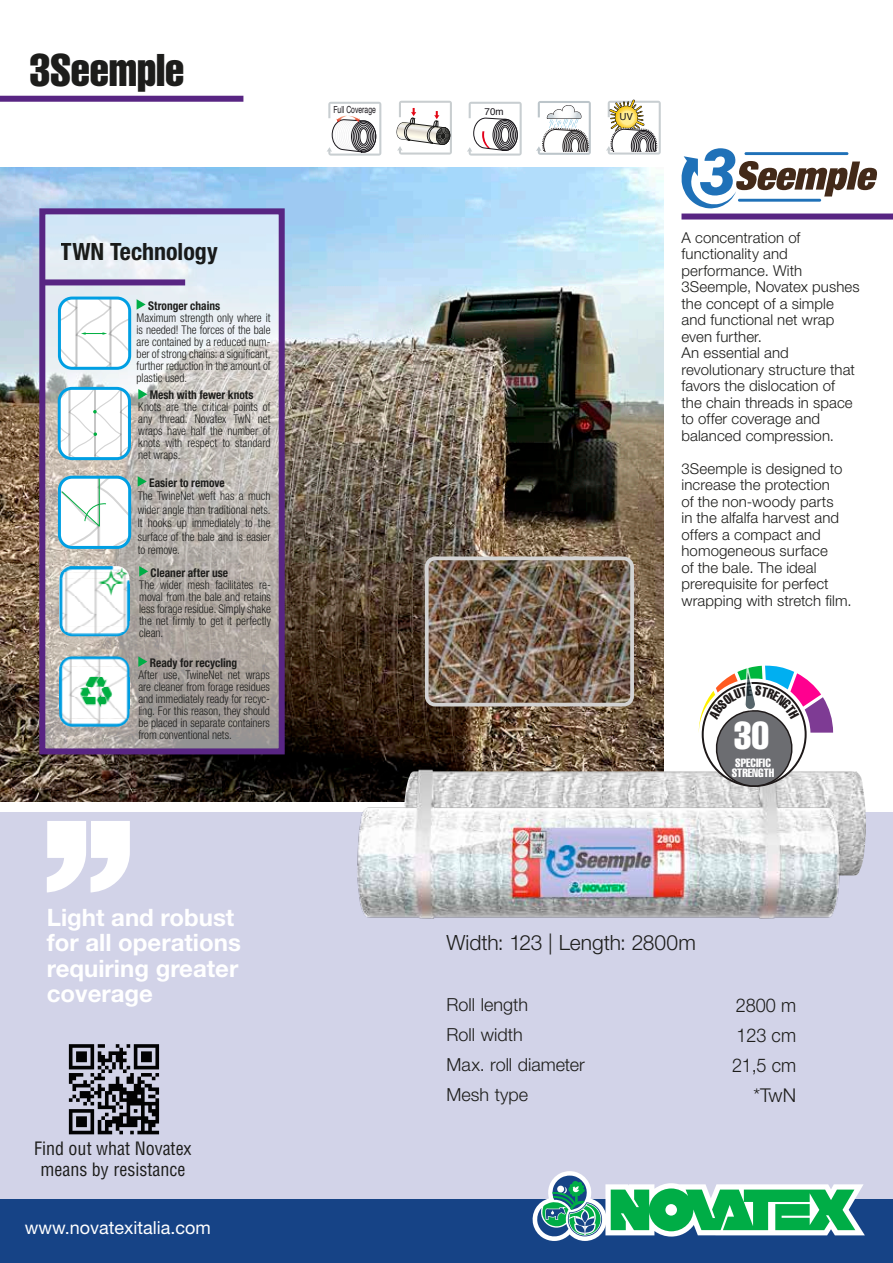
<style>
.page{position:relative;width:893px;height:1263px;background:#fff}
.page>*{position:absolute;margin:0;border:0;box-sizing:border-box;transform-origin:0 0}
.t1{font:45px "Helvetica LT Std Comp";letter-spacing:-.005em;color:#1d1d1b}
.t2{font:38.25px "Helvetica LT Std Comp";color:#fff}
.t3{font:700 24px/25.5px "Helvetica Neue LT Std";color:#fff}
.t4{font:700 condensed 24px "Helvetica Neue LT Std";color:#1d1d1b}
.t5{font:300 21px "Helvetica Neue LT Std";letter-spacing:-.005em;color:#1d1d1b}
.t6{font:300 19.05px "Helvetica Neue LT Std";color:#1d1d1b;scale:.95 1}
.t7{font:300 19.05px "Helvetica Neue LT Std";color:#1d1d1b}
.t8{font:300 18px "Helvetica Neue LT Std";color:#1d1d1b}
.t9{font:condensed 18px/21.6px "Helvetica LT Std";color:#1d1d1b;text-align:center}
.t10{font:18px "Helvetica Neue LT Std";color:#fff}
.t11{font:300 15px/16.5px "Helvetica Neue LT Std";letter-spacing:.005em;color:#1d1d1b}
.t12{font:300 condensed 12px/12px "Helvetica Neue LT Std";color:#1d1d1b;text-align:justify;scale:.95 1}
.t13{font:700 condensed 12px "Helvetica Neue LT Std";letter-spacing:.005em;color:#1d1d1b;scale:.95 1}
.t14{font:11.85px/10.8px "Helvetica LT Std Comp";color:#fff}
.t15{font:9.75px "Helvetica";color:#1a171c;scale:.7 1}
.t16{font:9.75px "Helvetica";color:#1a171c}
</style>
<div class="page">
<img style="left:0;top:167px;width:663px;height:634px">
<div style="left:0;top:812px;width:893px;height:451px;background:#d2d3e8"></div>
<div style="left:0;top:1199px;width:893px;height:64px;background:#164386"></div>
<div style="left:0;top:96px;width:243px;height:6px;background:#582583"></div>
<svg style="left:46px;top:215px;width:232px;height:532px;background:#c4c4c2"></svg>
<div style="left:39px;top:208px;width:246px;height:546px;border:6px solid #582583"></div>
<div style="left:44px;top:279px;width:141px;height:6px;background:#582583"></div>
<svg style="left:137px;top:299px;width:9px;height:11px"></svg>
<svg style="left:59px;top:298px;width:71px;height:70px"></svg>
<div style="left:58px;top:297px;width:73px;height:73px;border:3px solid #009fe3;border-radius:13px"></div>
<svg style="left:59px;top:477px;width:71px;height:70px"></svg>
<hr style="left:99px;top:477px;width:1px;height:49px;background:#00af41">
<div style="left:58px;top:476px;width:73px;height:73px;border:3px solid #009fe3;border-radius:13px"></div>
<svg style="left:59px;top:388px;width:70px;height:71px"></svg>
<div style="left:58px;top:387px;width:73px;height:73px;border:3px solid #009fe3;border-radius:13px"></div>
<svg style="left:138px;top:476px;width:9px;height:11px"></svg>
<svg style="left:138px;top:389px;width:9px;height:10px"></svg>
<svg style="left:138px;top:656px;width:9px;height:11px"></svg>
<svg style="left:532px;top:1171px;width:333px;height:70px"></svg>
<div style="left:681px;top:214px;width:212px;height:6px;background:#582583"></div>
<img style="left:61px;top:566px;width:67px;height:6px">
<img style="left:59px;top:572px;width:70px;height:60px">
<img style="left:62px;top:632px;width:64px;height:4px">
<svg style="left:139px;top:566px;width:9px;height:11px"></svg>
<img style="left:59px;top:656px;width:70px;height:71px">
<img style="left:427px;top:561px;width:205px;height:144px">
<div style="left:425px;top:556px;width:209px;height:150px;border:4px solid #d2d2d2;border-radius:9px"></div>
<svg style="left:681px;top:148px;width:196px;height:61px"></svg>
<img style="left:356px;top:752px;width:503px;height:167px">
<svg style="left:47px;top:821px;width:83px;height:71px"></svg>
<svg style="left:327px;top:102px;width:54px;height:54px"></svg>
<svg style="left:606px;top:99px;width:55px;height:56px"></svg>
<svg style="left:536px;top:101px;width:55px;height:54px"></svg>
<svg style="left:396px;top:101px;width:56px;height:54px"></svg>
<svg style="left:467px;top:102px;width:55px;height:54px"></svg>
<svg style="left:69px;top:1044px;width:90px;height:90px"></svg>
<svg style="left:699px;top:665px;width:134px;height:126px"></svg>
<h1 class="t1" style="left:29px;top:42px;width:156px">3Seemple</h1>
<h3 class="t4" style="left:61px;top:237px;width:158px">TWN Technology</h3>
<p class="t13" style="left:148px;top:298px;width:77px">Stronger chains</p>
<p class="t12" style="left:137px;top:311px;width:143px">Maximum strength only where it is needed! The forces of the bale are contained by a reduced num&shy;ber of strong chains: a significant, further reduction in the amount of plastic used.</p>
<p class="t13" style="left:150px;top:388px;width:111px">Mesh with fewer knots</p>
<p class="t12" style="left:138px;top:401px;width:141px">Knots are the critical points of any thread. Novatex TwN net wraps have half the number of knots with respect to standard net wraps.</p>
<p class="t13" style="left:149px;top:475px;width:81px">Easier to remove</p>
<p class="t12" style="left:138px;top:489px;width:141px;line-height:13.5px">The TwineNet weft has a much wider angle than traditional nets.<br>It hooks up immediately to the surface of the bale and is easier to remove.</p>
<p class="t13" style="left:151px;top:565px;width:83px">Cleaner after use</p>
<p class="t12" style="left:139px;top:578px;width:140px">The wider mesh facilitates re&shy;moval from the bale and retains less forage residue. Simply shake the net firmly to get it perfectly clean.</p>
<p class="t13" style="left:150px;top:655px;width:94px">Ready for recycling</p>
<p class="t12" style="left:138px;top:668px;width:140px">After use, TwineNet net wraps are cleaner from forage residues and immediately ready for recyc&shy;ling. For this reason, they should be placed in separate containers from conventional nets.</p>
<p class="t15" style="left:333px;top:102px;width:62px">Full Coverage</p>
<h3 class="t3" style="left:47px;top:904px;width:196px">Light and robust for all operations requiring greater coverage</h3>
<h3 class="t9" style="left:34px;top:1137px;width:159px">Find out what Novatex means by resistance</h3>
<h3 class="t10" style="left:25px;top:1217px;width:187px">www.novatexitalia.com</h3>
<p class="t16" style="left:485px;top:104px;width:20px">70m</p>
<p class="t16" style="left:619px;top:109px;width:15px">UV</p>
<p class="t11" style="left:681px;top:229px;width:180px">A concentration of functionality and performance. With<br>3Seemple, Novatex pushes the concept of a simple and functional net wrap even further.<br>An essential and revolutionary structure that favors the dislocation of<br>the chain threads in space to offer coverage and balanced compression.</p>
<p class="t11" style="left:681px;top:460px;width:171px">3Seemple is designed to increase the protection<br>of the non-woody parts<br>in the alfalfa harvest and offers a compact and homogeneous surface<br>of the bale. The ideal prerequisite for perfect wrapping with stretch film.</p>
<h2 class="t2" style="left:734px;top:711px;width:37px">30</h2>
<p class="t14" style="left:732px;top:757px;width:44px">SPECIFIC<br>STRENGTH</p>
<h3 class="t5" style="left:446px;top:929px;width:251px">Width: 123 | Length: 2800m</h3>
<h3 class="t8" style="left:446px;top:994px;width:83px">Roll length</h3>
<h3 class="t6" style="left:736px;top:993px;width:65px">2800 m</h3>
<h3 class="t8" style="left:446px;top:1024px;width:78px">Roll width</h3>
<h3 class="t6" style="left:736px;top:1023px;width:64px">123 cm</h3>
<h3 class="t8" style="left:446px;top:1054px;width:140px">Max. roll diameter</h3>
<h3 class="t6" style="left:732px;top:1053px;width:69px">21,5 cm</h3>
<h3 class="t8" style="left:446px;top:1084px;width:83px">Mesh type</h3>
<h3 class="t7" style="left:753px;top:1083px;width:44px">*TwN</h3>
</div>
